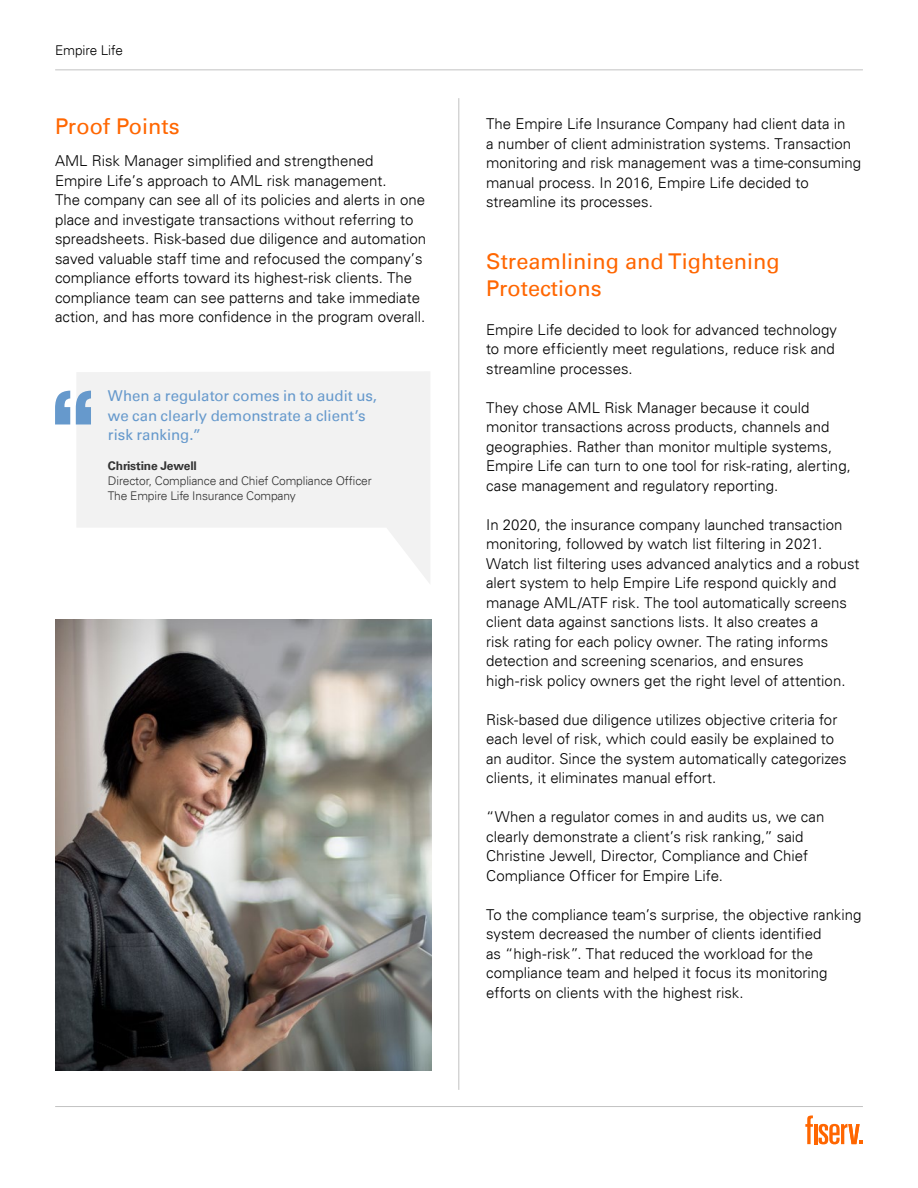
<style>
.page{position:relative;width:918px;height:1188px;background:#fff}
.page>*{position:absolute;margin:0;border:0;box-sizing:border-box;transform-origin:0 0}
.t1{font:21.75px/27px "Univers For Fiserv 55";color:#f60}
.t2{font:300 15px/19.5px "Univers For Fiserv 45";color:#000}
.t3{font:15px/19.5px "Univers For Fiserv 55";color:#69c}
.t4{font:300 13.5px "Univers For Fiserv 45";letter-spacing:-.005em;color:#000}
.t5{font:300 12px/15.1px "Univers For Fiserv 45";letter-spacing:-.01em;color:#333}
.t6{font:700 12px "Univers For Fiserv 65";letter-spacing:-.01em;color:#333}
</style>
<div class="page">
<hr style="left:459px;top:98px;width:1px;height:992px;background:#c2c2c2">
<svg style="left:819px;top:1124px;width:44px;height:20px"></svg>
<hr style="left:814px;top:1124px;width:3px;height:20px;background:#f60">
<svg style="left:805px;top:1116px;width:8px;height:28px"></svg>
<hr style="left:55px;top:1106px;width:808px;height:1px;background:#c2c2c2">
<hr style="left:55px;top:70px;width:808px;height:1px;background:#c2c2c2">
<svg style="left:76px;top:372px;width:354px;height:211px;fill:#f2f2f2"></svg>
<svg style="left:55px;top:391px;width:36px;height:33px"></svg>
<img style="left:55px;top:619px;width:376px;height:451px">
<p class="t4" style="left:55px;top:42px;width:69px">Empire Life</p>
<h1 class="t1" style="left:55px;top:113px;width:126px">Proof Points</h1>
<p class="t2" style="left:55px;top:151px;width:372px">AML Risk Manager simplified and strengthened<br>Empire Life’s approach to AML risk management.<br>The company can see all of its policies and alerts in one place and investigate transactions without referring to spreadsheets. Risk-based due diligence and automation saved valuable staff time and refocused the company’s compliance efforts toward its highest‑risk clients. The compliance team can see patterns and take immediate action, and has more confidence in the program overall.</p>
<p class="t3" style="left:108px;top:387px;width:271px">When a regulator comes in to audit us, we can clearly demonstrate a client’s risk ranking.”</p>
<p class="t6" style="left:108px;top:459px;width:91px">Christine Jewell</p>
<p class="t5" style="left:108px;top:473px;width:265px">Director, Compliance and Chief Compliance Officer<br>The Empire Life Insurance Company</p>
<p class="t2" style="left:486px;top:114px;width:377px">The Empire Life Insurance Company had client data in<br>a number of client administration systems. Transaction monitoring and risk management was a time-consuming manual process. In 2016, Empire Life decided to streamline its processes.</p>
<h1 class="t1" style="left:486px;top:248px;width:295px">Streamlining and Tightening<br>Protections</h1>
<p class="t2" style="left:486px;top:320px;width:352px">Empire Life decided to look for advanced technology to more efficiently meet regulations, reduce risk and streamline processes.</p>
<p class="t2" style="left:486px;top:398px;width:366px">They chose AML Risk Manager because it could monitor transactions across products, channels and geographies. Rather than monitor multiple systems, Empire Life can turn to one tool for risk-rating, alerting, case management and regulatory reporting.</p>
<p class="t2" style="left:486px;top:515px;width:375px">In 2020, the insurance company launched transaction monitoring, followed by watch list filtering in 2021.<br>Watch list filtering uses advanced analytics and a robust alert system to help Empire Life respond quickly and manage AML/ATF risk. The tool automatically screens client data against sanctions lists. It also creates a<br>risk rating for each policy owner. The rating informs detection and screening scenarios, and ensures high‑risk policy owners get the right level of attention.</p>
<p class="t2" style="left:486px;top:710px;width:362px">Risk-based due diligence utilizes objective criteria for each level of risk, which could easily be explained to an auditor. Since the system automatically categorizes clients, it eliminates manual effort.</p>
<p class="t2" style="left:486px;top:807px;width:340px">“When a regulator comes in and audits us, we can clearly demonstrate a client’s risk ranking,” said Christine Jewell, Director, Compliance and Chief Compliance Officer for Empire Life.</p>
<p class="t2" style="left:486px;top:905px;width:377px">To the compliance team’s surprise, the objective ranking system decreased the number of clients identified<br>as “high-risk”. That reduced the workload for the compliance team and helped it focus its monitoring efforts on clients with the highest risk.</p>
</div>
